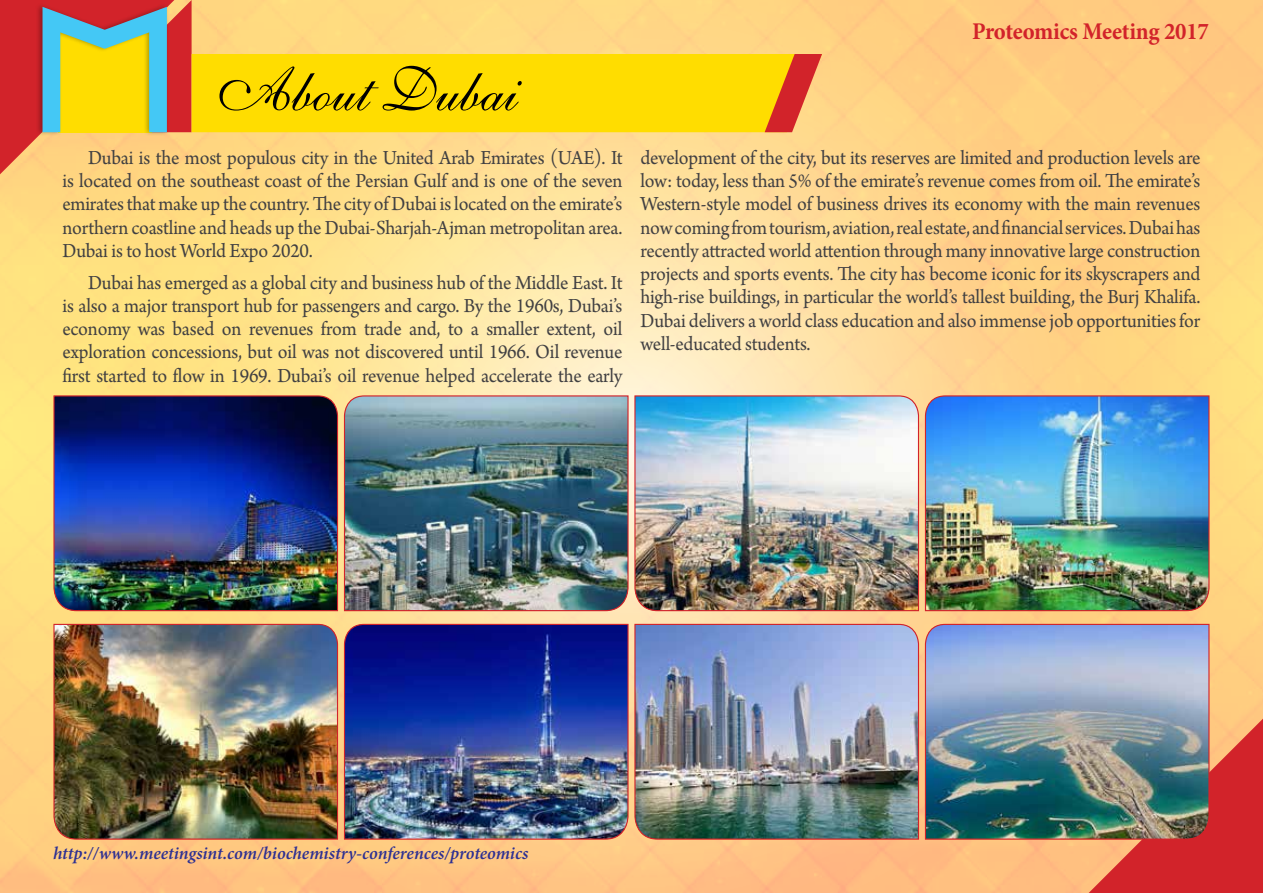
<style>
.page{position:relative;width:1263px;height:893px;background:#fff}
.page>*{position:absolute;margin:0;border:0;box-sizing:border-box;transform-origin:0 0}
.t1{font:60.9px "English 111 Presto BT";color:#000}
.t2{font:700 24px "Minion Pro";letter-spacing:-.01em;color:#d2232a;scale:.95 1}
.t3{font:21px/23.2px "Arno Pro";letter-spacing:-.01em;color:#414042;text-align:justify;scale:.95 1}
.t4{font:italic 600 18px "Minion Pro";letter-spacing:-.005em;color:#2e3092}
</style>
<div class="page">
<img style="left:0;top:0;width:1263px;height:893px">
<svg style="left:1089px;top:719px;width:174px;height:174px;background:#d93f39"></svg>
<img style="left:53px;top:623px;width:286px;height:217px">
<img style="left:53px;top:395px;width:286px;height:217px">
<img style="left:634px;top:623px;width:286px;height:217px">
<img style="left:634px;top:395px;width:286px;height:217px">
<img style="left:343px;top:623px;width:286px;height:217px">
<img style="left:343px;top:395px;width:286px;height:217px">
<img style="left:924px;top:623px;width:286px;height:217px">
<img style="left:924px;top:395px;width:286px;height:217px">
<svg style="left:0;top:0;width:192px;height:174px;background:#cd9053"></svg>
<div style="left:192px;top:54px;width:573px;height:78px;background:#fd0"></div>
<svg style="left:765px;top:54px;width:57px;height:78px;background:#e98237"></svg>
<h1 class="t1" style="left:218px;top:53px;width:302px">About Dubai</h1>
<p class="t3" style="left:62px;top:147px;width:591px;text-indent:26px">Dubai is the most populous city in the United Arab Emirates (UAE). It is located on the southeast coast of the Persian Gulf and is one of the seven emirates that make up the country. The city of Dubai is located on the emirate’s northern coastline and heads up the Dubai-Sharjah-Ajman metropolitan area.<br>Dubai is to host World Expo 2020.</p>
<p class="t3" style="left:62px;top:272px;width:591px;text-indent:26px">Dubai has emerged as a global city and business hub of the Middle East. It is also a major transport hub for passengers and cargo. By the 1960s, Dubai’s economy was based on revenues from trade and, to a smaller extent, oil exploration concessions, but oil was not discovered until 1966. Oil revenue first started to flow in 1969. Dubai’s oil revenue helped accelerate the early</p>
<p class="t2" style="left:972px;top:14px;width:251px">Proteomics Meeting 2017</p>
<p class="t3" style="left:640px;top:147px;width:591px">development of the city, but its reserves are limited and production levels are low: today, less than 5% of the emirate’s revenue comes from oil. The emirate’s Western-style model of business drives its economy with the main revenues now coming from tourism, aviation, real estate, and financial services. Dubai has recently attracted world attention through many innovative large construction projects and sports events. The city has become iconic for its skyscrapers and high-rise buildings, in particular the world’s tallest building, the Burj Khalifa.<br>Dubai delivers a world class education and also immense job opportunities for well-educated students.</p>
<p class="t4" style="left:53px;top:841px;width:477px">http://www.meetingsint.com/biochemistry-conferences/proteomics</p>
</div>
